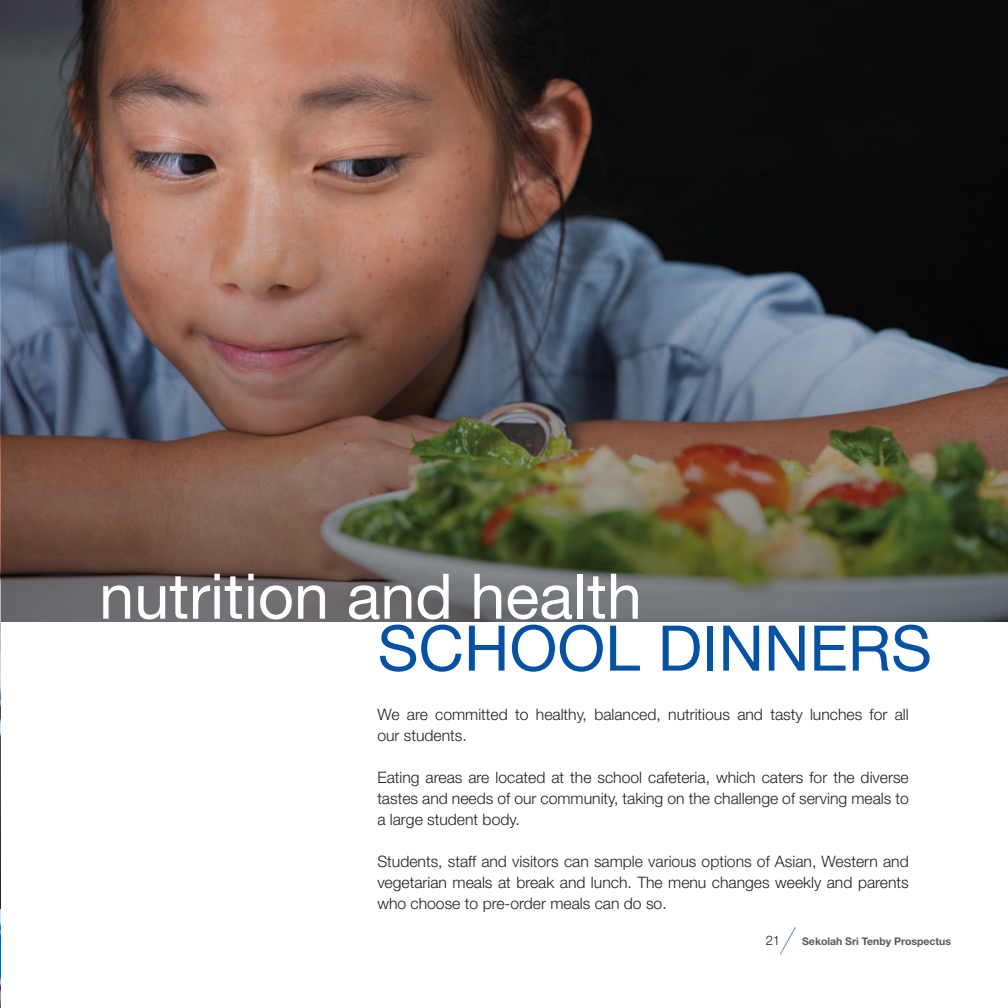
<style>
.page{position:relative;width:1008px;height:1008px;background:#fff}
.page>*{position:absolute;margin:0;border:0;box-sizing:border-box;transform-origin:0 0}
.t1{font:63px "Helvetica Neue LT Std";color:#fff}
.t2{font:63px "Helvetica Neue LT Std";color:#0551a4}
.t3{font:300 15.75px/21px "Helvetica Neue LT Std";color:#231f20;text-align:justify}
.t4{font:300 13.12px "Helvetica Neue LT Std";color:#231f20}
.t5{font:700 10.5px "Helvetica Neue LT Std";color:#57585a}
</style>
<div class="page">
<svg style="left:780px;top:927px;width:16px;height:28px"></svg>
<img style="left:0;top:622px;width:1px;height:386px">
<img style="left:0;top:0;width:1008px;height:622px">
<img style="left:1px;top:148px;width:1007px;height:474px">
<p class="t1" style="left:99px;top:559px;width:544px">nutrition and health</p>
<p class="t2" style="left:378px;top:611px;width:556px">SCHOOL DINNERS</p>
<p class="t3" style="left:377px;top:703px;width:533px">We are committed to healthy, balanced, nutritious and tasty lunches for all our students.</p>
<p class="t3" style="left:377px;top:766px;width:533px">Eating areas are located at the school cafeteria, which caters for the diverse tastes and needs of our community, taking on the challenge of serving meals to a large student body.</p>
<p class="t3" style="left:377px;top:850px;width:533px">Students, staff and visitors can sample various options of Asian, Western and vegetarian meals at break and lunch. The menu changes weekly and parents who choose to pre-order meals can do so.</p>
<p class="t4" style="left:766px;top:933px;width:16px">21</p>
<p class="t5" style="left:802px;top:935px;width:150px">Sekolah Sri Tenby Prospectus</p>
</div>
